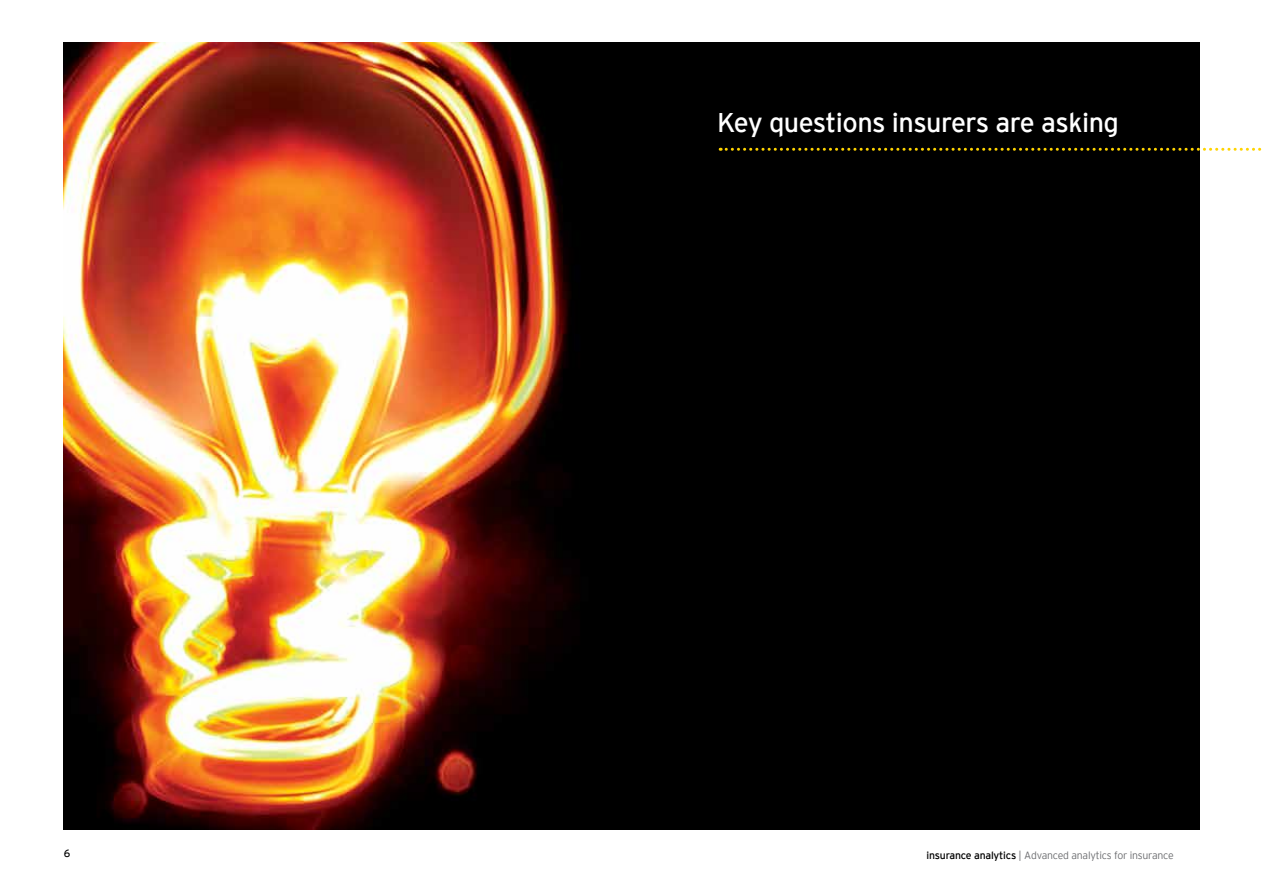
<style>
.page{position:relative;width:1263px;height:893px;background:#fff}
.page>*{position:absolute;margin:0;border:0;box-sizing:border-box;transform-origin:0 0}
.t1{font:27px "EY Interstate";letter-spacing:-.02em;color:#fff}
.t2{font:300 10.5px "EY Interstate";letter-spacing:-.02em;color:#6d6e71}
.t3{font:10.5px "EY Interstate";color:#000}
.s1{font-weight:400;color:#000}
</style>
<div class="page">
<img style="left:64px;top:43px;width:1135px;height:786px">
<svg style="left:720px;top:148px;width:542px;height:3px;background:#6f5f12"></svg>
<h1 class="t1" style="left:717px;top:103px;width:403px">Key questions insurers are asking</h1>
<p class="t3" style="left:64px;top:846px;width:8px">6</p>
<p class="t2" style="left:926px;top:848px;width:249px"><span class="s1">insurance analytics</span> | Advanced analytics for insurance</p>
</div>
